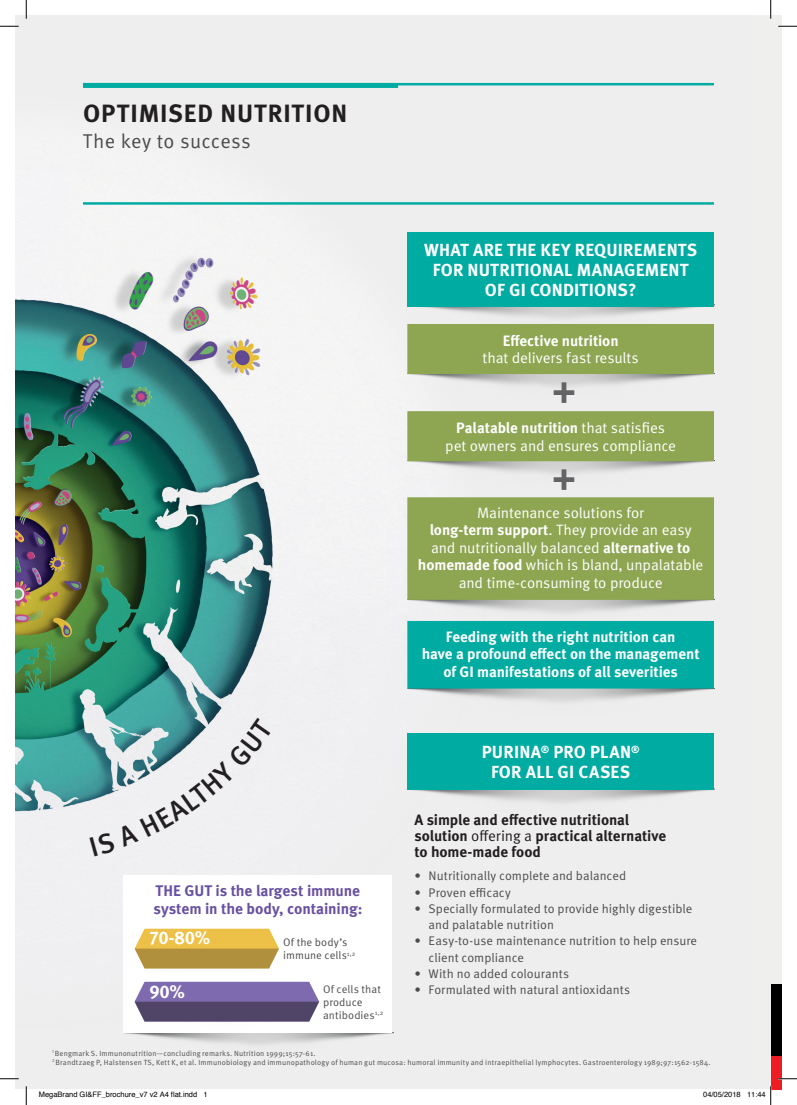
<style>
.page{position:relative;width:797px;height:1105px;background:#fff}
.page>*{position:absolute;margin:0;border:0;box-sizing:border-box;transform-origin:0 0}
.Bullets{font:700 37.5px "Meta Pro";color:#636366}
.t1{font:700 25px "Meta Pro";letter-spacing:.035em;color:#231f20}
.t2{font:20px "Meta Pro Norm";letter-spacing:.01em;color:#4b4c4d}
.t3{font:700 18.25px "Meta Pro";color:#fff}
.Bullets_large{font:700 17.5px/20px "Meta Pro";letter-spacing:.01em;color:#fff;text-align:center}
.Bullets-2{font:700 15.38px/17.5px "Meta Pro";letter-spacing:-.005em;color:#6850a1}
.Bullets-3{font:15px/17.5px "Meta Pro Norm";letter-spacing:-.01em;color:#fff;text-align:center}
.Bullets-4{font:700 15px/17.5px "Meta Pro";letter-spacing:-.005em;color:#fff;text-align:center}
.Bullets-5{font:700 15px/16.2px "Meta Pro";letter-spacing:-.01em;color:#231f20}
.Bullets-6{font:12.5px/16.2px "Meta Pro Norm";color:#4b4c4d}
.Bullets-7{font:11px/13.1px "Meta Pro Norm";letter-spacing:.005em;color:#4b4c4d}
.Bullets-8{font:7.5px/9px "Meta Pro Norm";letter-spacing:.02em;color:#4b4c4d}
.t4{font:7.5px "Helvetica";color:#000}
.s1{font-family:"Meta Pro";font-weight:700}
.s2{font-family:"Meta Pro Norm";font-weight:400}
</style>
<div class="page">
<div style="left:16px;top:16px;width:754px;height:1073px;background:#efeeee"></div>
<img style="left:16px;top:82px;width:587px;height:998px">
<img style="left:407px;top:306px;width:307px;height:18px">
<hr style="left:83px;top:83px;width:631px;height:2px;background:#00aca2">
<div style="left:83px;top:83px;width:315px;height:5px;background:#00aca2"></div>
<hr style="left:83px;top:202px;width:631px;height:3px;background:#00aca2">
<img style="left:407px;top:374px;width:307px;height:37px">
<img style="left:407px;top:600px;width:307px;height:21px">
<img style="left:407px;top:461px;width:307px;height:36px">
<img style="left:407px;top:688px;width:307px;height:45px">
<div style="left:407px;top:324px;width:307px;height:50px;background:#8ea652"></div>
<div style="left:407px;top:497px;width:307px;height:103px;background:#8ea652"></div>
<div style="left:407px;top:411px;width:307px;height:50px;background:#8ea652"></div>
<div style="left:407px;top:621px;width:307px;height:67px;background:#00aca2"></div>
<div style="left:407px;top:232px;width:307px;height:74px;background:#00aca2"></div>
<img style="left:407px;top:790px;width:304px;height:52px">
<div style="left:407px;top:733px;width:307px;height:57px;background:#00aca2"></div>
<img style="left:124px;top:998px;width:269px;height:81px">
<div style="left:123px;top:875px;width:269px;height:158px;background:#fff"></div>
<img style="left:144px;top:1021px;width:165px;height:21px">
<svg style="left:135px;top:929px;width:144px;height:39px"></svg>
<svg style="left:135px;top:982px;width:184px;height:39px"></svg>
<div style="left:751px;top:16px;width:30px;height:1063px;background:#eff0ed"></div>
<div style="left:770px;top:984px;width:11px;height:95px;background:#000001"></div>
<div style="left:770px;top:1056px;width:11px;height:33px;background:#ee1d23"></div>
<svg style="left:0;top:25px;width:19px;height:2px"></svg>
<svg style="left:778px;top:25px;width:19px;height:2px"></svg>
<svg style="left:0;top:1078px;width:19px;height:1px"></svg>
<svg style="left:778px;top:1078px;width:19px;height:1px"></svg>
<svg style="left:25px;top:0;width:2px;height:19px"></svg>
<svg style="left:25px;top:1086px;width:2px;height:19px"></svg>
<svg style="left:770px;top:0;width:1px;height:19px"></svg>
<svg style="left:770px;top:1086px;width:1px;height:19px"></svg>
<svg style="left:89px;top:718px;width:184px;height:138px"></svg>
<p class="t1" style="left:83px;top:94px;width:266px">OPTIMISED NUTRITION</p>
<p class="t2" style="left:83px;top:126px;width:169px">The key to success</p>
<p class="Bullets-2" style="left:153px;top:881px;width:210px">THE GUT is the largest immune system in the body, containing:</p>
<p class="Bullets-7" style="left:283px;top:935px;width:74px">Of the body’s immune cells<sup>1,2</sup></p>
<p class="t3" style="left:150px;top:923px;width:62px">70-80%</p>
<p class="t3" style="left:150px;top:977px;width:37px">90%</p>
<p class="Bullets-7" style="left:323px;top:981px;width:62px">Of cells that produce antibodies<sup>1,2</sup></p>
<p class="Bullets_large" style="left:424px;top:238px;width:275px">WHAT ARE THE KEY REQUIREMENTS<br>FOR NUTRITIONAL MANAGEMENT<br>OF GI CONDITIONS?</p>
<p class="Bullets-3" style="left:482px;top:331px;width:158px"><span class="s1">Effective nutrition<br></span>that delivers fast results</p>
<p class="Bullets" style="left:552px;top:361px;width:25px">+</p>
<p class="Bullets-3" style="left:445px;top:418px;width:232px"><span class="s1">Palatable nutrition</span> that satisfies pet owners and ensures compliance</p>
<p class="Bullets" style="left:552px;top:448px;width:25px">+</p>
<p class="Bullets-3" style="left:418px;top:503px;width:287px">Maintenance solutions for<br><span class="s1">long-term support</span>. They provide an easy and nutritionally balanced <span class="s1">alternative to homemade food</span> which is bland, unpalatable and time-consuming to produce</p>
<p class="Bullets-4" style="left:422px;top:627px;width:279px">Feeding with the right nutrition can<br>have a profound effect on the management of GI manifestations of all severities</p>
<p class="Bullets_large" style="left:482px;top:741px;width:159px">PURINA<sup>®</sup> PRO PLAN<sup>®<br></sup>FOR ALL GI CASES</p>
<p class="Bullets-5" style="left:414px;top:810px;width:253px">A simple and effective nutritional solution <span class="s2">offering a</span> practical alternative to home-made food</p>
<p class="Bullets-6" style="left:414px;top:867px;width:213px">• Nutritionally complete and balanced</p>
<p class="Bullets-6" style="left:414px;top:883px;width:98px">• Proven efficacy</p>
<p class="Bullets-6" style="left:428px;top:900px;width:265px;text-indent:-14px">• Specially formulated to provide highly digestible and palatable nutrition</p>
<p class="Bullets-6" style="left:428px;top:932px;width:270px;text-indent:-14px">• Easy-to-use maintenance nutrition to help ensure client compliance</p>
<p class="Bullets-6" style="left:414px;top:965px;width:156px">• With no added colourants</p>
<p class="Bullets-6" style="left:414px;top:981px;width:217px">• Formulated with natural antioxidants</p>
<p class="Bullets-8" style="left:52px;top:1048px;width:660px"><sup>1</sup> Bengmark S. Immunonutrition—concluding remarks. Nutrition 1999;15:57-61.<br><sup>2</sup> Brandtzaeg P, Halstensen TS, Kett K, et al. Immunobiology and immunopathology of human gut mucosa: humoral immunity and intraepithelial lymphocytes. Gastroenterology 1989;97:1562-1584.</p>
<p class="t4" style="left:39px;top:1089px;width:170px">MegaBrand GI&amp;FF_brochure_v7 v2 A4 flat.indd 1</p>
<p class="t4" style="left:703px;top:1089px;width:64px">04/05/2018 11:44</p>
</div>
